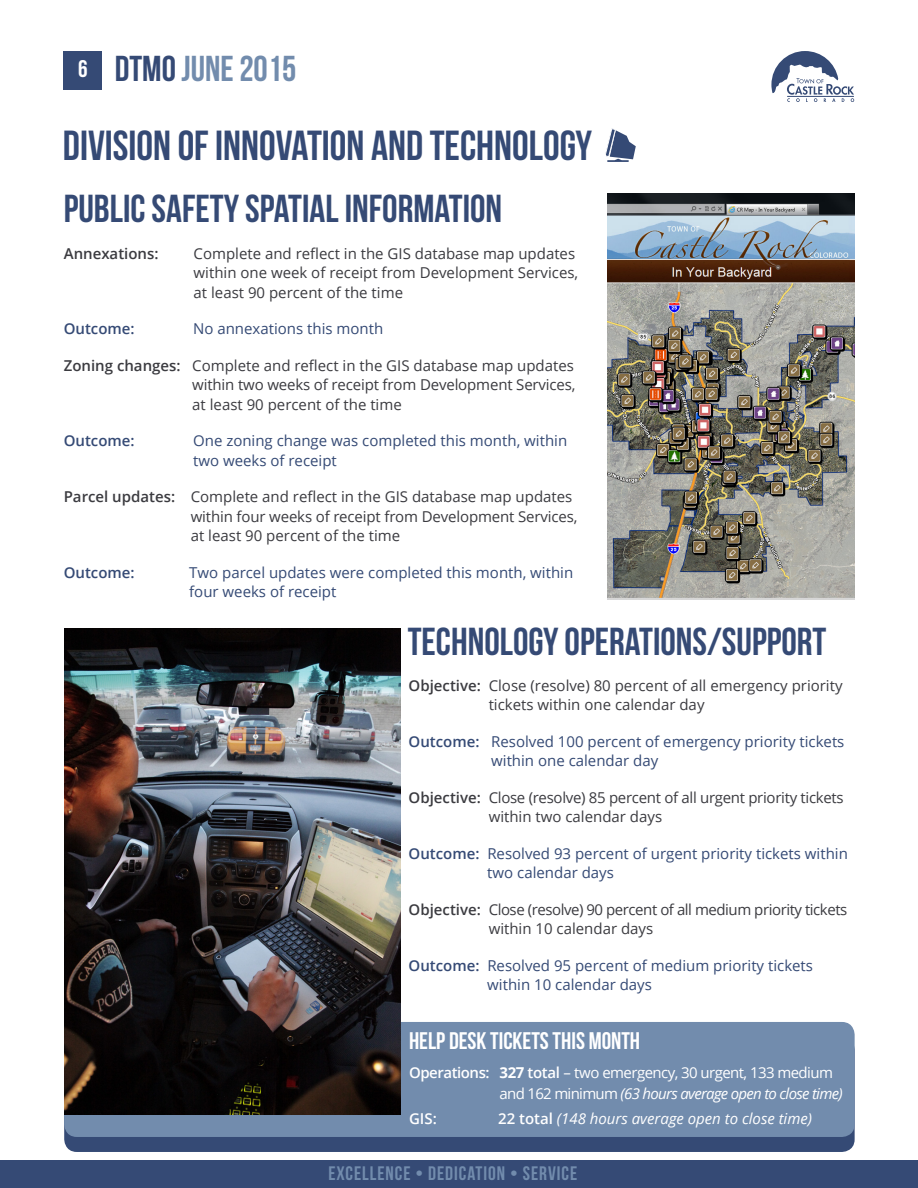
<style>
.page{position:relative;width:918px;height:1188px;background:#fff}
.page>*{position:absolute;margin:0;border:0;box-sizing:border-box;transform-origin:0 0}
.Header_3{font:42px "Bebas Neue";color:#354a75}
.Header_4{font:39px "Bebas Neue";color:#354a75}
.t1{font:36px "Bebas Neue";color:#728cad}
.Paragraph{font:24px "Bebas Neue";color:#fff}
.t2{font:19.5px "Bebas Neue";letter-spacing:.05em;color:#728cad}
.Paragraph-2{font:15px/19.5px "Open Sans";color:#3b3b40}
.Paragraph-3{font:15px/19.5px "Open Sans";color:#354a75}
.Paragraph-4{font:15px/21px "Open Sans";letter-spacing:-.04em;color:#fff}
.Paragraph-5{font:15px/19.5px "Open Sans";letter-spacing:-.02em;color:#3b3b40}
.Paragraph-6{font:15px/19.5px "Open Sans";letter-spacing:-.03em;color:#3b3b40}
.Paragraph-7{font:italic 15px "Open Sans";color:#fff}
.Paragraph-8{font:600 15px "Open Sans";color:#354a75}
.Paragraph-9{font:600 15px "Open Sans";color:#3b3b40}
.Paragraph-10{font:600 15px "Open Sans";color:#fff}
.s1{font-size:24px;color:#fff}
.s2{color:#354a75}
.s3{font-weight:600}
.s4{font-weight:700}
.s5{font-style:italic}
.s6{font-weight:600;font-style:normal}
</style>
<div class="page">
<div style="left:64px;top:51px;width:38px;height:38px;background:#354a75"></div>
<div style="left:0;top:1161px;width:918px;height:27px;background:#354a75"></div>
<svg style="left:771px;top:51px;width:83px;height:51px"></svg>
<hr style="left:787px;top:96px;width:67px;height:1px;background:#354a75">
<div style="left:64px;top:1037px;width:791px;height:115px;background:#354a75;border-radius:13px"></div>
<div style="left:64px;top:1022px;width:791px;height:115px;background:#728cad;border-radius:13px"></div>
<img style="left:64px;top:628px;width:337px;height:487px">
<img style="left:608px;top:193px;width:246px;height:407px">
<svg style="left:605px;top:128px;width:31px;height:34px"></svg>
<h3 class="t1" style="left:78px;top:49px;width:220px"><span class="s1">6</span> <span class="s2">DTMO</span> JUNE 2015</h3>
<p class="Header_3" style="left:63px;top:122px;width:531px">DIVISION OF INNOVATION AND TECHNOLOGY</p>
<p class="Header_4" style="left:64px;top:187px;width:440px">PUBLIC SAFETY SPATIAL INFORMATION</p>
<p class="Paragraph-9" style="left:64px;top:243px;width:96px">Annexations:</p>
<p class="Paragraph-2" style="left:194px;top:243px;width:386px">Complete and reflect in the GIS database map updates within one week of receipt from Development Services, at least 90 percent of the time</p>
<p class="Paragraph-8" style="left:64px;top:318px;width:72px">Outcome:</p>
<p class="Paragraph-3" style="left:193px;top:319px;width:192px">No annexations this month</p>
<p class="Paragraph-2" style="left:192px;top:355px;width:385px;text-align:justify;text-indent:-129px"><span class="s3">Zoning changes:</span> Complete and reflect in the GIS database map updates within two weeks of receipt from Development Services, at least 90 percent of the time</p>
<p class="Paragraph-8" style="left:64px;top:430px;width:72px">Outcome:</p>
<p class="Paragraph-3" style="left:193px;top:431px;width:376px">One zoning change was completed this month, within two weeks of receipt</p>
<p class="Paragraph-2" style="left:191px;top:487px;width:388px;text-indent:-127px"><span class="s3">Parcel updates:</span> Complete and reflect in the GIS database map updates within four weeks of receipt from Development Services, at least 90 percent of the time</p>
<p class="Paragraph-8" style="left:64px;top:562px;width:72px">Outcome:</p>
<p class="Paragraph-3" style="left:189px;top:562px;width:386px">Two parcel updates were completed this month, within four weeks of receipt</p>
<p class="Header_4" style="left:408px;top:620px;width:420px">TECHNOLOGY OPERATIONS/SUPPORT</p>
<p class="Paragraph-2" style="left:489px;top:675px;width:355px;text-indent:-80px"><span class="s3">Objective:</span> Close (resolve) 80 percent of all emergency priority tickets within one calendar day</p>
<p class="Paragraph-3" style="left:491px;top:731px;width:355px;text-indent:-83px"><span class="s3">Outcome:</span> Resolved 100 percent of emergency priority tickets within one calendar day</p>
<p class="Paragraph-5" style="left:489px;top:787px;width:357px;text-indent:-80px"><span class="s3">Objective:</span> Close (resolve) 85 percent of all urgent priority tickets within two calendar days</p>
<p class="Paragraph-3" style="left:487px;top:843px;width:362px;text-indent:-79px"><span class="s3">Outcome:</span> Resolved 93 percent of urgent priority tickets within two calendar days</p>
<p class="Paragraph-6" style="left:489px;top:899px;width:360px;text-indent:-80px"><span class="s3">Objective:</span> Close (resolve) 90 percent of all medium priority tickets within 10 calendar days</p>
<p class="Paragraph-3" style="left:487px;top:955px;width:327px;text-indent:-79px"><span class="s3">Outcome:</span> Resolved 95 percent of medium priority tickets within 10 calendar days</p>
<p class="Paragraph" style="left:409px;top:1027px;width:233px">HELP DESK TICKETS THIS MONTH</p>
<p class="Paragraph-4" style="left:500px;top:1062px;width:345px;text-indent:-91px"><span class="s3">Operations:</span> <span class="s4">327</span> <span class="s3">total</span> – two emergency, 30 urgent, 133 medium and 162 minimum <span class="s5">(63 hours average open to close time)</span></p>
<p class="Paragraph-10" style="left:409px;top:1109px;width:29px">GIS:</p>
<p class="Paragraph-7" style="left:498px;top:1109px;width:316px"><span class="s6">22 total</span> (148 hours average open to close time)</p>
<h3 class="t2" style="left:328px;top:1162px;width:250px">EXCELLENCE • DEDICATION • SERVICE</h3>
</div>
